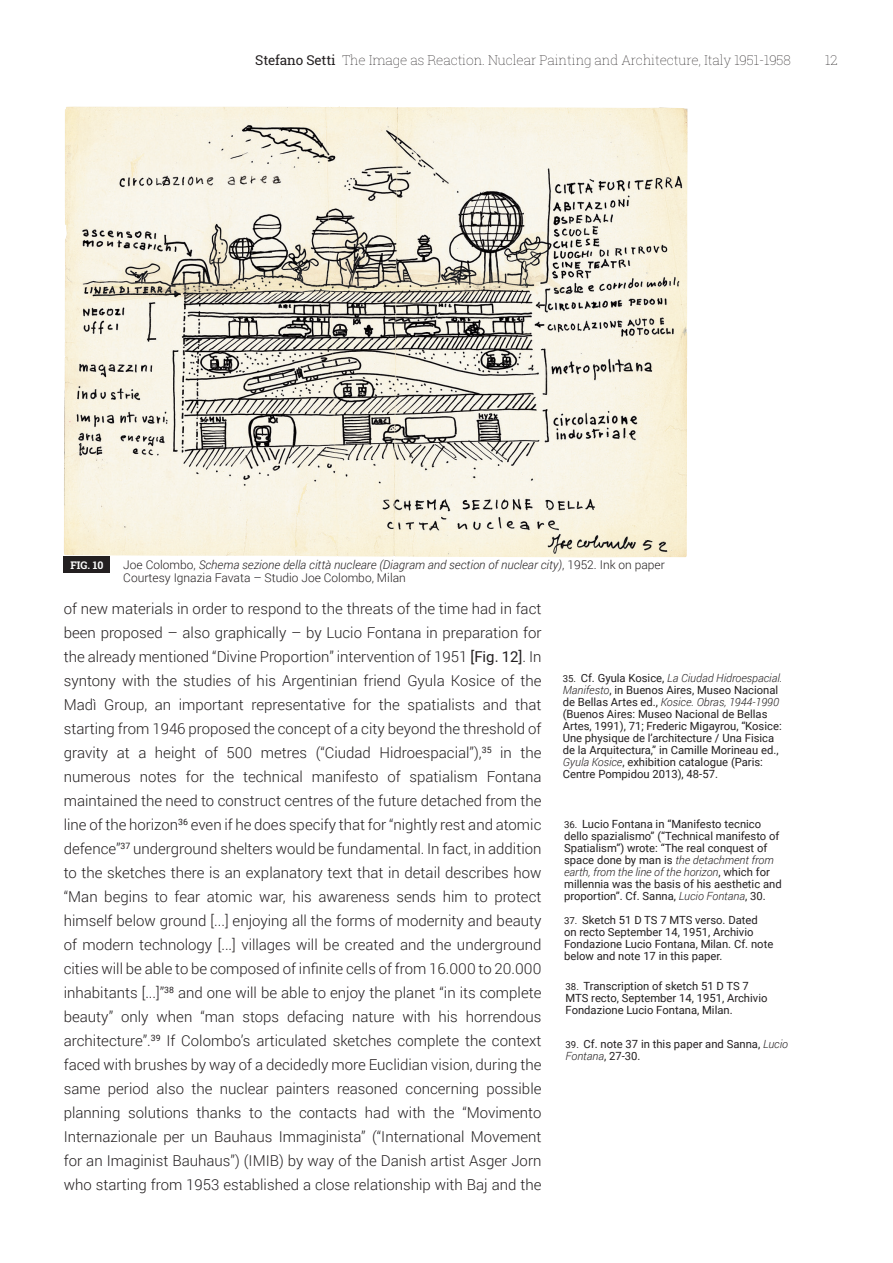
<style>
.page{position:relative;width:893px;height:1263px;background:#fff}
.page>*{position:absolute;margin:0;border:0;box-sizing:border-box;transform-origin:0 0}
.PARAGRAFO_BASE{font:300 15px/24px "Roboto";color:#231f20;text-align:justify}
.t1{font:100 13.5px "Roboto Slab";letter-spacing:-.01em;color:#231f20}
.ZZ_DIDA{font:300 12px/12.8px "Roboto";color:#231f20}
.t2{font:11.25px/12px "Roboto";color:#231f20}
.t3{font:700 10.5px "Roboto Slab";color:#fff}
.s1{font-weight:400}
.s2{font-style:italic}
.s3{font-size:9.6px}
.s4{font-weight:300;font-style:italic}
</style>
<div class="page">
<div style="left:64px;top:557px;width:46px;height:16px;background:#231f20"></div>
<img style="left:64px;top:106px;width:623px;height:451px">
<p class="t1" style="left:255px;top:51px;width:537px"><span class="s1">Stefano Setti</span> The Image as Reaction. Nuclear Painting and Architecture, Italy 1951-1958</p>
<p class="t1" style="left:825px;top:51px;width:14px">12</p>
<p class="t3" style="left:70px;top:558px;width:34px">FIG. 10</p>
<p class="ZZ_DIDA" style="left:123px;top:558px;width:543px">Joe Colombo, <span class="s2">Schema sezione della città nucleare (Diagram and section of nuclear city)</span>, 1952. Ink on paper<br>Courtesy Ignazia Favata – Studio Joe Colombo, Milan</p>
<p class="PARAGRAFO_BASE" style="left:64px;top:596px;width:479px">of new materials in order to respond to the threats of the time had in fact been proposed – also graphically – by Lucio Fontana in preparation for the already mentioned “Divine Proportion” intervention of 1951 <span class="s1">[Fig. 12]</span>. In syntony with the studies of his Argentinian friend Gyula Kosice of the Madì Group, an important representative for the spatialists and that starting from 1946 proposed the concept of a city beyond the threshold of gravity at a height of 500 metres (“Ciudad Hidroespacial”),<sup>35</sup> in the numerous notes for the technical manifesto of spatialism Fontana maintained the need to construct centres of the future detached from the line of the horizon<sup>36</sup> even if he does specify that for “nightly rest and atomic defence”<sup>37</sup> underground shelters would be fundamental. In fact, in addition to the sketches there is an explanatory text that in detail describes how “Man begins to fear atomic war, his awareness sends him to protect himself below ground [...] enjoying all the forms of modernity and beauty of modern technology [...] villages will be created and the underground cities will be able to be composed of infinite cells of from 16.000 to 20.000 inhabitants [...]”<sup>38</sup> and one will be able to enjoy the planet “in its complete beauty” only when “man stops defacing nature with his horrendous architecture”.<sup>39</sup> If Colombo’s articulated sketches complete the context faced with brushes by way of a decidedly more Euclidian vision, during the same period also the nuclear painters reasoned concerning possible planning solutions thanks to the contacts had with the “Movimento Internazionale per un Bauhaus Immaginista” (“International Movement for an Imaginist Bauhaus”) (IMIB) by way of the Danish artist Asger Jorn who starting from 1953 established a close relationship with Baj and the</p>
<p class="t2" style="left:563px;top:671px;width:221px"><span class="s3">35.</span> Cf. Gyula Kosice, <span class="s4">La Ciudad Hidroespacial.<br>Manifesto</span>, in Buenos Aires, Museo Nacional de Bellas Artes ed., <span class="s4">Kosice. Obras, 1944-1990 </span>(Buenos Aires: Museo Nacional de Bellas Artes, 1991), 71; Frederic Migayrou, “Kosice:<br>Une physique de l’architecture / Una Fisica de la Arquitectura,” in Camille Morineau ed., <span class="s4">Gyula Kosice</span>, exhibition catalogue (Paris:<br>Centre Pompidou 2013), 48-57.</p>
<p class="t2" style="left:564px;top:817px;width:219px"><span class="s3">36.</span> Lucio Fontana in “Manifesto tecnico dello spazialismo” (“Technical manifesto of Spatialism”) wrote: “The real conquest of space done by man is <span class="s4">the detachment from earth, from the line of the horizon</span>, which for millennia was the basis of his aesthetic and proportion”. Cf. Sanna, <span class="s4">Lucio Fontana</span>, 30.</p>
<p class="t2" style="left:564px;top:913px;width:211px"><span class="s3">37.</span> Sketch 51 D TS 7 MTS verso. Dated<br>on recto September 14, 1951, Archivio Fondazione Lucio Fontana, Milan. Cf. note below and note 17 in this paper.</p>
<p class="t2" style="left:566px;top:979px;width:203px"><span class="s3">38.</span> Transcription of sketch 51 D TS 7<br>MTS recto, September 14, 1951, Archivio<br>Fondazione Lucio Fontana, Milan.</p>
<p class="t2" style="left:566px;top:1037px;width:224px"><span class="s3">39.</span> Cf. note 37 in this paper and Sanna, <span class="s4">Lucio<br>Fontana</span>, 27-30.</p>
</div>
